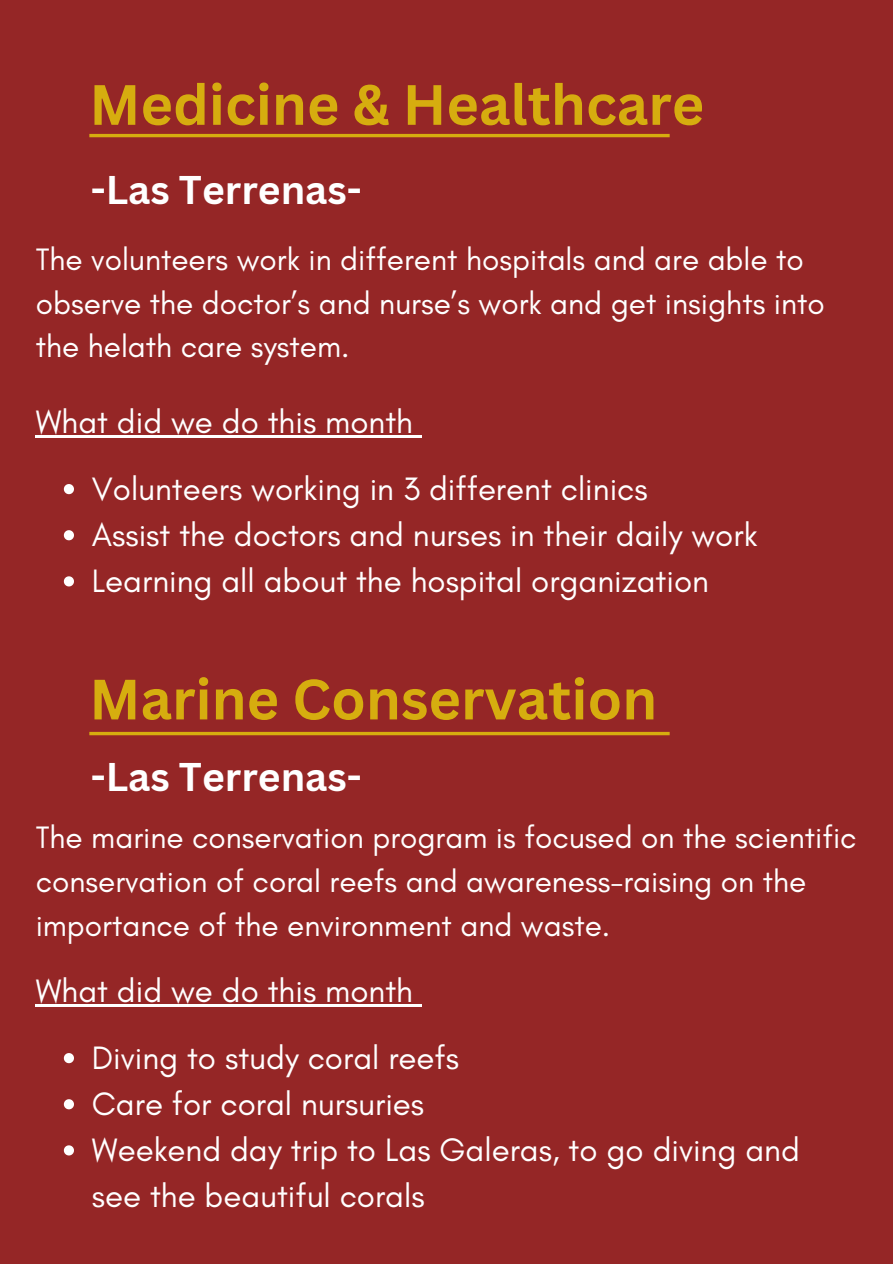
<style>
.page{position:relative;width:893px;height:1264px;background:#fff}
.page>*{position:absolute;margin:0;border:0;box-sizing:border-box;transform-origin:0 0}
.t1{font:700 55.5px "Canva Sans";color:#d6ad0f}
.t2{font:700 39px "Canva Sans";color:#fff}
.t3{font:33px/46.2px "Glacial Indifference";color:#fff}
.t4{font:31.5px/43.8px "Glacial Indifference";color:#fff}
</style>
<div class="page">
<div style="left:0;top:0;width:892px;height:1263px;background:#952626"></div>
<hr style="left:89px;top:732px;width:580px;height:3px;background:#d6ad0f">
<hr style="left:36px;top:1004px;width:377px;height:2px;background:#fff">
<svg style="left:413px;top:1004px;width:9px;height:2px"></svg>
<svg style="left:64px;top:1053px;width:10px;height:10px"></svg>
<svg style="left:64px;top:1099px;width:10px;height:10px"></svg>
<svg style="left:64px;top:1145px;width:10px;height:10px"></svg>
<hr style="left:89px;top:134px;width:580px;height:3px;background:#d6ad0f">
<hr style="left:36px;top:435px;width:377px;height:3px;background:#fff">
<svg style="left:413px;top:435px;width:9px;height:3px"></svg>
<svg style="left:64px;top:484px;width:10px;height:10px"></svg>
<svg style="left:64px;top:530px;width:10px;height:10px"></svg>
<svg style="left:64px;top:576px;width:10px;height:10px"></svg>
<h1 class="t1" style="left:89px;top:65px;width:616px">Medicine &amp; Healthcare</h1>
<p class="t2" style="left:91px;top:163px;width:273px">-Las Terrenas-</p>
<p class="t4" style="left:36px;top:237px;width:790px">The volunteers work in different hospitals and are able to observe the doctor’s and nurse’s work and get insights into the helath care system.</p>
<h2 class="t3" style="left:36px;top:399px;width:379px">What did we do this month</h2>
<p class="t3" style="left:92px;top:465px;width:557px">Volunteers working in 3 different clinics</p>
<p class="t3" style="left:92px;top:511px;width:667px">Assist the doctors and nurses in their daily work</p>
<p class="t3" style="left:92px;top:557px;width:618px">Learning all about the hospital organization</p>
<h1 class="t1" style="left:89px;top:660px;width:569px">Marine Conservation</h1>
<p class="t2" style="left:91px;top:749px;width:273px">-Las Terrenas-</p>
<p class="t4" style="left:36px;top:815px;width:822px">The marine conservation program is focused on the scientific conservation of coral reefs and awareness-raising on the importance of the environment and waste.</p>
<h2 class="t3" style="left:36px;top:967px;width:379px">What did we do this month</h2>
<p class="t3" style="left:92px;top:1034px;width:369px">Diving to study coral reefs</p>
<p class="t3" style="left:92px;top:1080px;width:334px">Care for coral nursuries</p>
<p class="t3" style="left:92px;top:1126px;width:709px">Weekend day trip to Las Galeras, to go diving and see the beautiful corals</p>
</div>
